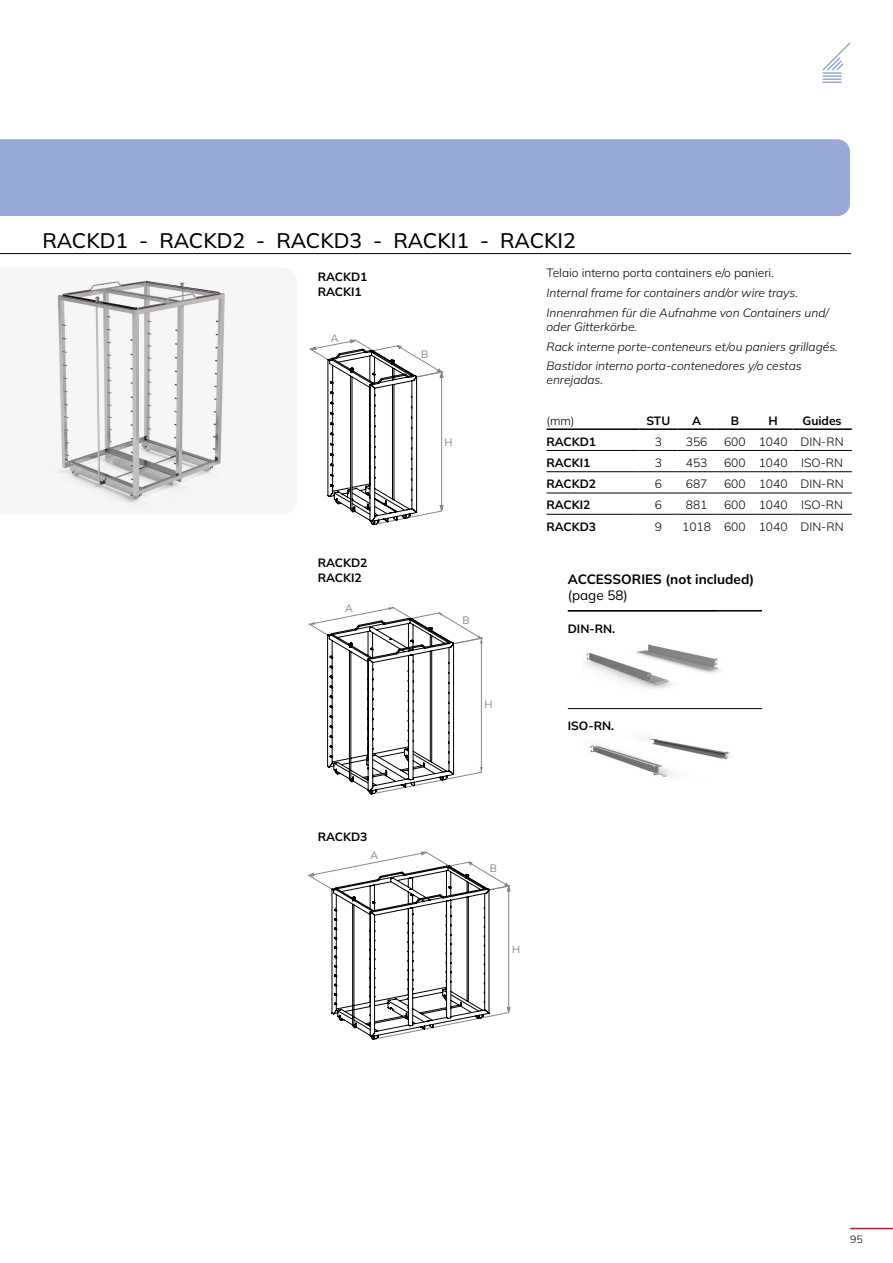
<style>
.page{position:relative;width:893px;height:1263px;background:#fff}
.page>*{position:absolute;margin:0;border:0;box-sizing:border-box;transform-origin:0 0}
.t1{font:500 21px "Mulish";color:#000}
.t2{font:700 13.5px "Mulish";color:#000}
.t3{font:13.5px "Mulish";color:#000}
.t4{font:italic 300 12px/20px "Mulish";color:#000}
.t5{font:300 12px "Mulish";color:#000}
.t6{font:700 12px/15px "Mulish";color:#000}
.t7{font:10.5px "Mulish";color:#878787}
.t8{font:300 10.5px "Mulish";color:#000}
</style>
<div class="page">
<hr style="left:851px;top:1228px;width:42px;height:1px;background:#c51a1b">
<svg style="left:822px;top:42px;width:28px;height:29px"></svg>
<hr style="left:822px;top:78px;width:20px;height:2px;background:#99aad7">
<hr style="left:822px;top:75px;width:20px;height:2px;background:#99aad7">
<svg style="left:822px;top:82px;width:20px;height:1px"></svg>
<hr style="left:822px;top:72px;width:20px;height:2px;background:#99aad7">
<div style="left:0;top:139px;width:850px;height:77px;background:#99aad7"></div>
<img style="left:47px;top:279px;width:179px;height:232px">
<hr style="left:0;top:253px;width:851px;height:1px;background:#000">
<hr style="left:546px;top:450px;width:93px;height:1px;background:#000">
<hr style="left:639px;top:450px;width:38px;height:1px;background:#000">
<hr style="left:677px;top:450px;width:39px;height:1px;background:#000">
<hr style="left:716px;top:450px;width:38px;height:1px;background:#000">
<hr style="left:754px;top:450px;width:38px;height:1px;background:#000">
<hr style="left:792px;top:450px;width:60px;height:1px;background:#000">
<hr style="left:546px;top:471px;width:93px;height:1px;background:#000">
<hr style="left:639px;top:471px;width:38px;height:1px;background:#000">
<hr style="left:677px;top:471px;width:39px;height:1px;background:#000">
<hr style="left:716px;top:471px;width:38px;height:1px;background:#000">
<hr style="left:754px;top:471px;width:38px;height:1px;background:#000">
<hr style="left:792px;top:471px;width:60px;height:1px;background:#000">
<hr style="left:546px;top:493px;width:93px;height:1px;background:#000">
<hr style="left:639px;top:493px;width:38px;height:1px;background:#000">
<hr style="left:677px;top:493px;width:39px;height:1px;background:#000">
<hr style="left:716px;top:493px;width:38px;height:1px;background:#000">
<hr style="left:754px;top:493px;width:38px;height:1px;background:#000">
<hr style="left:792px;top:493px;width:60px;height:1px;background:#000">
<hr style="left:546px;top:514px;width:93px;height:1px;background:#000">
<hr style="left:639px;top:514px;width:38px;height:1px;background:#000">
<hr style="left:677px;top:514px;width:39px;height:1px;background:#000">
<hr style="left:716px;top:514px;width:38px;height:1px;background:#000">
<hr style="left:754px;top:514px;width:38px;height:1px;background:#000">
<hr style="left:792px;top:514px;width:60px;height:1px;background:#000">
<hr style="left:546px;top:428px;width:93px;height:2px;background:#000">
<hr style="left:639px;top:428px;width:38px;height:2px;background:#000">
<hr style="left:677px;top:428px;width:39px;height:2px;background:#000">
<hr style="left:716px;top:428px;width:38px;height:2px;background:#000">
<hr style="left:754px;top:428px;width:38px;height:2px;background:#000">
<hr style="left:792px;top:428px;width:60px;height:2px;background:#000">
<svg style="left:309px;top:339px;width:135px;height:186px"></svg>
<svg style="left:308px;top:607px;width:175px;height:187px"></svg>
<svg style="left:308px;top:851px;width:202px;height:189px"></svg>
<hr style="left:568px;top:610px;width:194px;height:1px;background:#000">
<img style="left:585px;top:644px;width:136px;height:45px">
<hr style="left:568px;top:708px;width:194px;height:1px;background:#000">
<img style="left:590px;top:737px;width:140px;height:40px">
<h1 class="t1" style="left:42px;top:226px;width:535px">RACKD1 - RACKD2 - RACKD3 - RACKI1 - RACKI2</h1>
<p class="t6" style="left:318px;top:269px;width:51px">RACKD1<br>RACKI1</p>
<p class="t7" style="left:331px;top:330px;width:9px">A</p>
<p class="t6" style="left:318px;top:555px;width:51px">RACKD2<br>RACKI2</p>
<p class="t7" style="left:345px;top:601px;width:9px">A</p>
<p class="t6" style="left:318px;top:829px;width:51px">RACKD3</p>
<p class="t7" style="left:371px;top:847px;width:9px">A</p>
<p class="t7" style="left:421px;top:347px;width:9px">B</p>
<p class="t7" style="left:445px;top:435px;width:10px">H</p>
<p class="t7" style="left:462px;top:612px;width:9px">B</p>
<p class="t7" style="left:484px;top:696px;width:10px">H</p>
<p class="t5" style="left:546px;top:265px;width:229px">Telaio interno porta containers e/o panieri.</p>
<p class="t4" style="left:546px;top:283px;width:284px">Internal frame for containers and/or wire trays.<br>Innenrahmen für die Aufnahme von Containers und/</p>
<p class="t4" style="left:546px;top:316px;width:293px">oder Gitterkörbe.<br>Rack interne porte-conteneurs et/ou paniers grillagés.<br>Bastidor interno porta-contenedores y/o cestas</p>
<p class="t4" style="left:546px;top:369px;width:58px">enrejadas.</p>
<p class="t5" style="left:546px;top:412px;width:30px">(mm)</p>
<p class="t6" style="left:646px;top:413px;width:25px">STU</p>
<p class="t6" style="left:692px;top:413px;width:10px">A</p>
<p class="t6" style="left:731px;top:413px;width:10px">B</p>
<p class="t6" style="left:768px;top:413px;width:11px">H</p>
<p class="t6" style="left:802px;top:413px;width:41px">Guides</p>
<p class="t6" style="left:546px;top:433px;width:51px">RACKD1</p>
<p class="t5" style="left:655px;top:433px;width:9px">3</p>
<p class="t5" style="left:686px;top:433px;width:23px">356</p>
<p class="t5" style="left:724px;top:433px;width:121px">600 1040 DIN-RN</p>
<p class="t6" style="left:546px;top:455px;width:45px">RACKI1</p>
<p class="t5" style="left:655px;top:454px;width:9px">3</p>
<p class="t5" style="left:686px;top:454px;width:23px">453</p>
<p class="t5" style="left:724px;top:454px;width:120px">600 1040 ISO-RN</p>
<p class="t6" style="left:546px;top:476px;width:51px">RACKD2</p>
<p class="t5" style="left:655px;top:476px;width:9px">6</p>
<p class="t5" style="left:686px;top:476px;width:23px">687</p>
<p class="t5" style="left:724px;top:476px;width:121px">600 1040 DIN-RN</p>
<p class="t6" style="left:546px;top:497px;width:45px">RACKI2</p>
<p class="t5" style="left:655px;top:497px;width:9px">6</p>
<p class="t5" style="left:686px;top:497px;width:23px">881</p>
<p class="t5" style="left:724px;top:497px;width:120px">600 1040 ISO-RN</p>
<p class="t6" style="left:546px;top:518px;width:51px">RACKD3</p>
<p class="t5" style="left:655px;top:518px;width:9px">9</p>
<p class="t5" style="left:682px;top:518px;width:163px">1018 600 1040 DIN-RN</p>
<p class="t2" style="left:568px;top:570px;width:188px">ACCESSORIES (not included)</p>
<p class="t3" style="left:568px;top:586px;width:61px">(page 58)</p>
<p class="t6" style="left:568px;top:620px;width:49px">DIN-RN.</p>
<p class="t6" style="left:568px;top:718px;width:48px">ISO-RN.</p>
<p class="t7" style="left:490px;top:861px;width:9px">B</p>
<p class="t7" style="left:512px;top:942px;width:10px">H</p>
<p class="t8" style="left:850px;top:1231px;width:14px">95</p>
</div>
